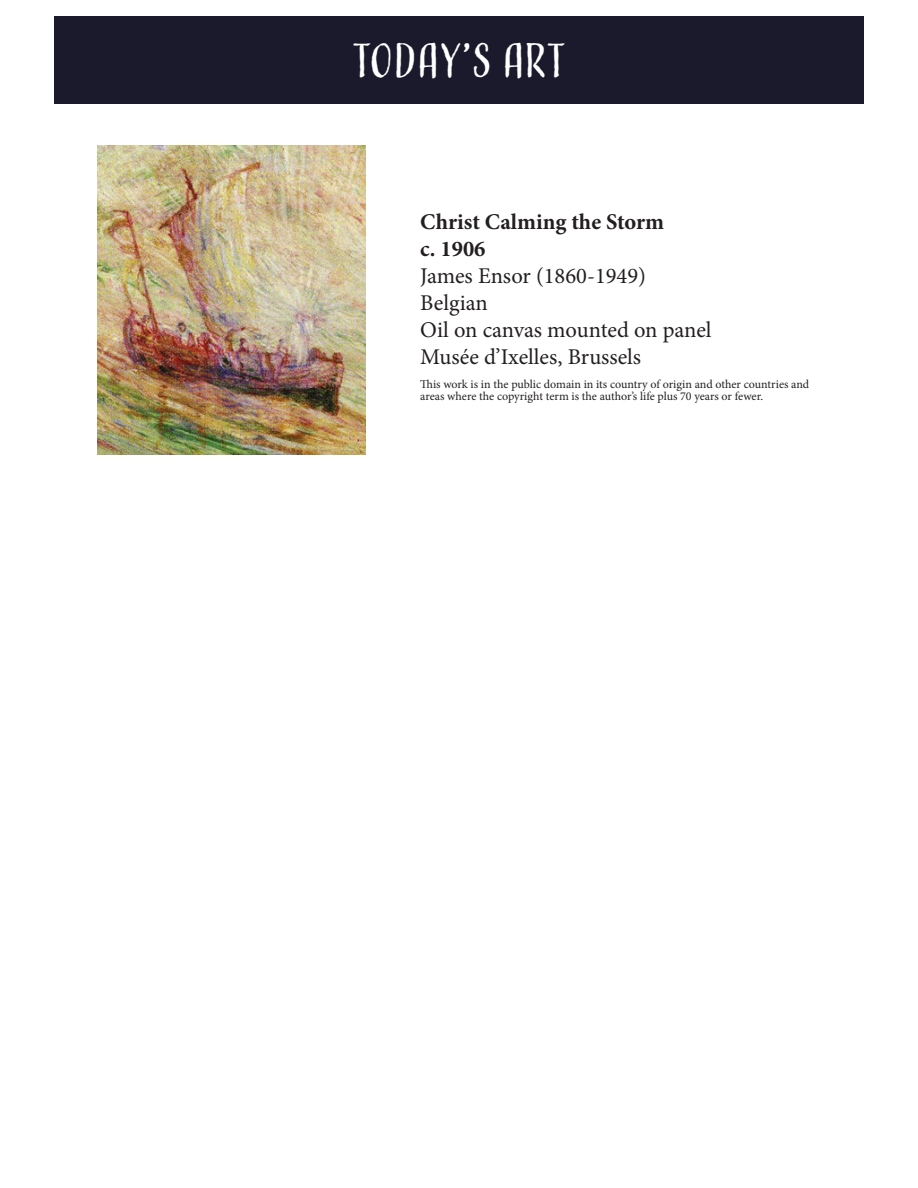
<style>
.page{position:relative;width:918px;height:1188px;background:#fff}
.page>*{position:absolute;margin:0;border:0;box-sizing:border-box;transform-origin:0 0}
.t1{font:45px "Adorn Condensed Sans";letter-spacing:-.015em;color:#fff}
.t2{font:22.5px "Minion Pro";letter-spacing:-.005em;color:#231f20}
.t3{font:700 22.5px "Minion Pro";color:#231f20}
.t4{font:12px/12px "Minion Pro";letter-spacing:-.005em;color:#231f20}
</style>
<div class="page">
<img style="left:97px;top:146px;width:268px;height:309px">
<div style="left:54px;top:16px;width:810px;height:88px;background:#1b1a2c"></div>
<p class="t1" style="left:351px;top:33px;width:217px">TODAY’S ART</p>
<p class="t3" style="left:420px;top:206px;width:245px">Christ Calming the Storm</p>
<p class="t3" style="left:420px;top:233px;width:67px">c. 1906</p>
<p class="t2" style="left:420px;top:261px;width:227px">James Ensor (1860-1949)</p>
<p class="t2" style="left:420px;top:288px;width:69px">Belgian</p>
<p class="t2" style="left:420px;top:315px;width:293px">Oil on canvas mounted on panel</p>
<p class="t2" style="left:420px;top:342px;width:222px">Musée d’Ixelles, Brussels</p>
<p class="t4" style="left:420px;top:378px;width:390px">This work is in the public domain in its country of origin and other countries and areas where the copyright term is the author’s life plus 70 years or fewer.</p>
</div>
